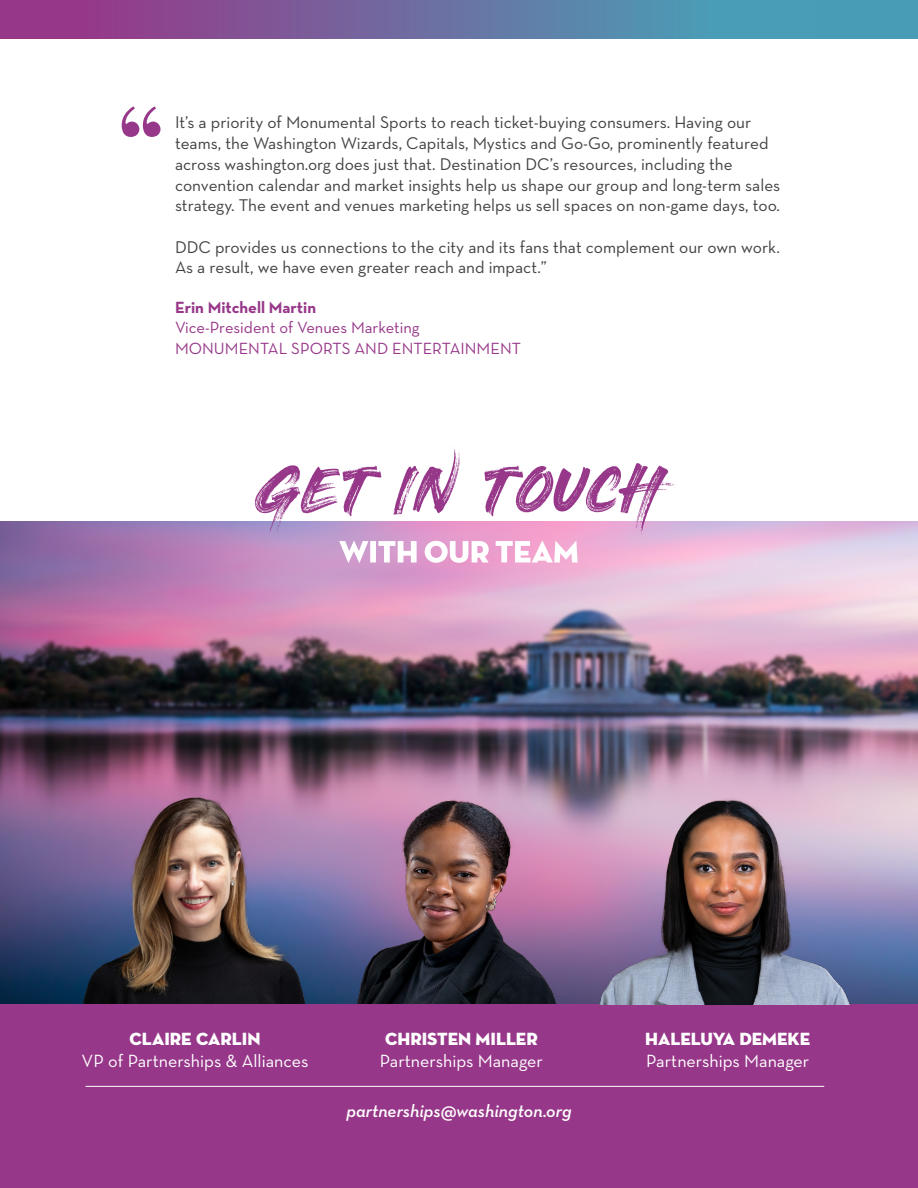
<style>
.page{position:relative;width:918px;height:1188px;background:#fff}
.page>*{position:absolute;margin:0;border:0;box-sizing:border-box;transform-origin:0 0}
.t1{font:700 86.4px "Bodoni Antiqua T";color:#973789}
.t2{font:18px "Neutraface Text";color:#fff}
.t3{font:18px "Neutraface Display Titling";color:#fff}
.t4{font:italic 600 18px "Neutraface Text";color:#fff}
.t5{font:17.25px/20.7px "Neutraface Text";color:#414042}
.t6{font:16.5px/21px "Neutraface Text";color:#973789}
.t7{font:700 16.5px "Neutraface Text";color:#973789}
</style>
<div class="page">
<img style="left:0;top:521px;width:918px;height:483px">
<svg style="left:255px;top:447px;width:421px;height:116px"></svg>
<img style="left:74px;top:794px;width:232px;height:210px">
<img style="left:345px;top:788px;width:217px;height:216px">
<div style="left:0;top:1004px;width:918px;height:184px;background:#973789"></div>
<img style="left:579px;top:786px;width:277px;height:218px">
<hr style="left:86px;top:1086px;width:738px;height:1px;background:#fff">
<svg style="left:0;top:0;width:918px;height:39px;background:#6b70a2"></svg>
<h1 class="t1" style="left:119px;top:86px;width:46px">“</h1>
<p class="t5" style="left:175px;top:112px;width:607px">It’s a priority of Monumental Sports to reach ticket-buying consumers. Having our teams, the Washington Wizards, Capitals, Mystics and Go-Go, prominently featured across washington.org does just that. Destination DC’s resources, including the convention calendar and market insights help us shape our group and long-term sales strategy. The event and venues marketing helps us sell spaces on non-game days, too.</p>
<p class="t5" style="left:175px;top:236px;width:606px">DDC provides us connections to the city and its fans that complement our own work.<br>As a result, we have even greater reach and impact.”</p>
<p class="t7" style="left:175px;top:297px;width:143px">Erin Mitchell Martin</p>
<p class="t6" style="left:175px;top:316px;width:347px">Vice-President of Venues Marketing<br>MONUMENTAL SPORTS AND ENTERTAINMENT</p>
<p class="t3" style="left:130px;top:1028px;width:132px">CLAIRE CARLIN</p>
<p class="t2" style="left:82px;top:1049px;width:228px">VP of Partnerships &amp; Alliances</p>
<p class="t3" style="left:385px;top:1028px;width:154px">CHRISTEN MILLER</p>
<p class="t2" style="left:380px;top:1049px;width:165px">Partnerships Manager</p>
<p class="t4" style="left:347px;top:1100px;width:227px">partnerships@washington.org</p>
<p class="t3" style="left:645px;top:1028px;width:167px">HALELUYA DEMEKE</p>
<p class="t2" style="left:646px;top:1049px;width:165px">Partnerships Manager</p>
</div>
